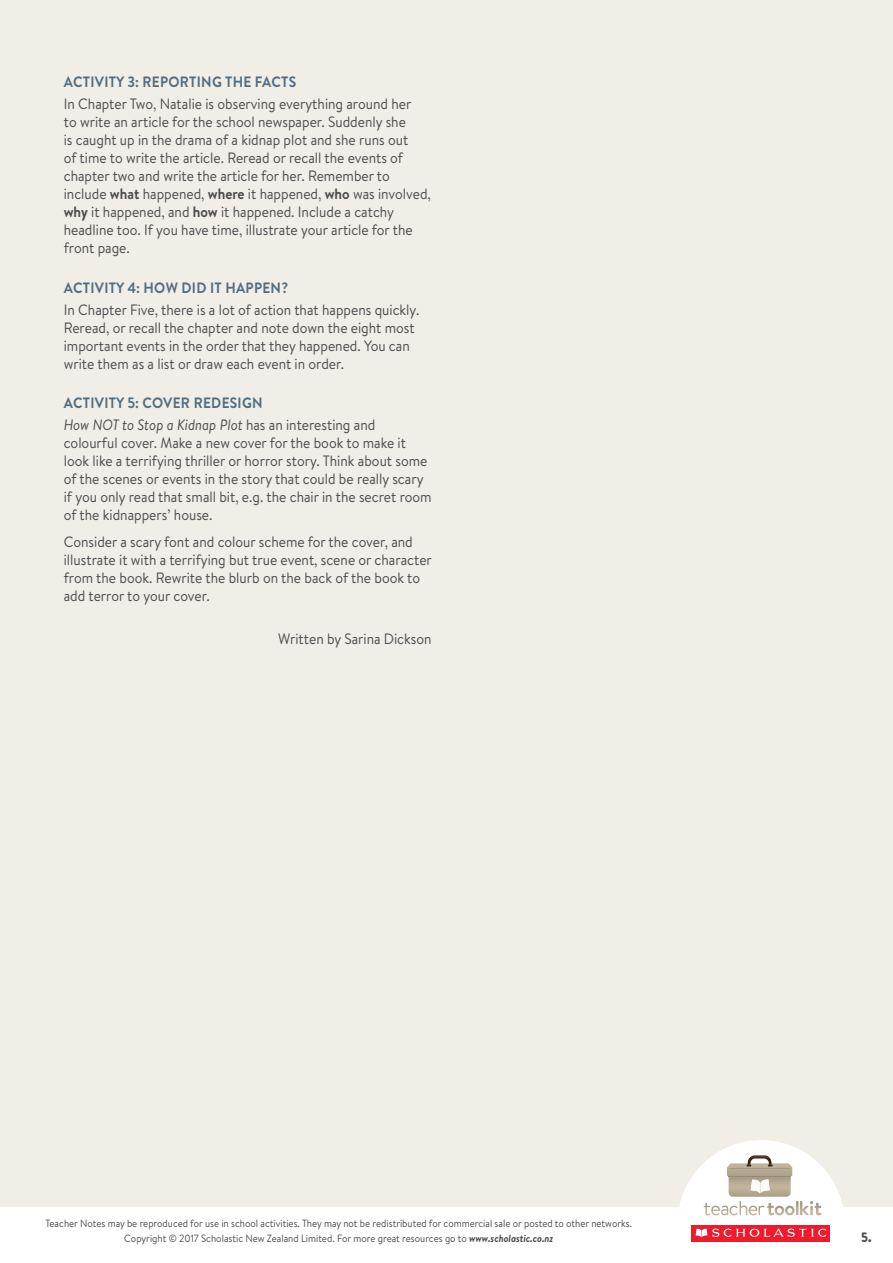
<style>
.page{position:relative;width:893px;height:1263px;background:#f1ede7}
.page>*{position:absolute;margin:0;border:0;box-sizing:border-box;transform-origin:0 0}
.t1{font:15px/18px "Brandon Text";color:#4b4c4d;scale:.92 1}
.t2{font:700 15px/22.2px "Brandon Text";letter-spacing:.02em;color:#506e83;scale:.92 1}
.t3{font:900 13.5px "Brandon Text";color:#4b4c4d;scale:.92 1}
.t4{font:10.5px/15px "Brandon Text";color:#4b4c4d;text-align:center;scale:.92 1}
.s1{font-weight:700}
.s2{font-weight:400;font-style:italic;color:#4b4c4d}
.s3{font-weight:400;color:#4b4c4d}
.s4{font-weight:700;font-style:italic}
</style>
<div class="page">
<div style="left:0;top:1207px;width:893px;height:56px;background:#fff"></div>
<svg style="left:679px;top:1140px;width:164px;height:102px"></svg>
<p class="t2" style="left:64px;top:70px;width:254px">ACTIVITY 3: REPORTING THE FACTS</p>
<p class="t1" style="left:64px;top:95px;width:401px">In Chapter Two, Natalie is observing everything around her<br>to write an article for the school newspaper. Suddenly she<br>is caught up in the drama of a kidnap plot and she runs out<br>of time to write the article. Reread or recall the events of chapter two and write the article for her. Remember to include <span class="s1">what</span> happened, <span class="s1">where</span> it happened, <span class="s1">who</span> was involved, <span class="s1">why</span> it happened, and <span class="s1">how</span> it happened. Include a catchy headline too. If you have time, illustrate your article for the front page.</p>
<p class="t2" style="left:64px;top:276px;width:245px">ACTIVITY 4: HOW DID IT HAPPEN?</p>
<p class="t1" style="left:64px;top:300px;width:388px">In Chapter Five, there is a lot of action that happens quickly.<br>Reread, or recall the chapter and note down the eight most important events in the order that they happened. You can write them as a list or draw each event in order.</p>
<p class="t2" style="left:64px;top:391px;width:340px">ACTIVITY 5: COVER REDESIGN<br><span class="s2">How NOT to Stop a Kidnap Plot</span> <span class="s3">has an interesting and</span></p>
<p class="t1" style="left:64px;top:434px;width:401px">colourful cover. Make a new cover for the book to make it look like a terrifying thriller or horror story. Think about some of the scenes or events in the story that could be really scary if you only read that small bit, e.g. the chair in the secret room of the kidnappers’ house.</p>
<p class="t1" style="left:64px;top:532px;width:402px">Consider a scary font and colour scheme for the cover, and illustrate it with a terrifying but true event, scene or character from the book. Rewrite the blurb on the back of the book to add terror to your cover.</p>
<p class="t1" style="left:278px;top:630px;width:168px">Written by Sarina Dickson</p>
<p class="t4" style="left:45px;top:1215px;width:639px">Teacher Notes may be reproduced for use in school activities. They may not be redistributed for commercial sale or posted to other networks.<br>Copyright © 2017 Scholastic New Zealand Limited. For more great resources go to <span class="s4">www.scholastic.co.nz</span></p>
<p class="t3" style="left:861px;top:1227px;width:13px">5.</p>
</div>
